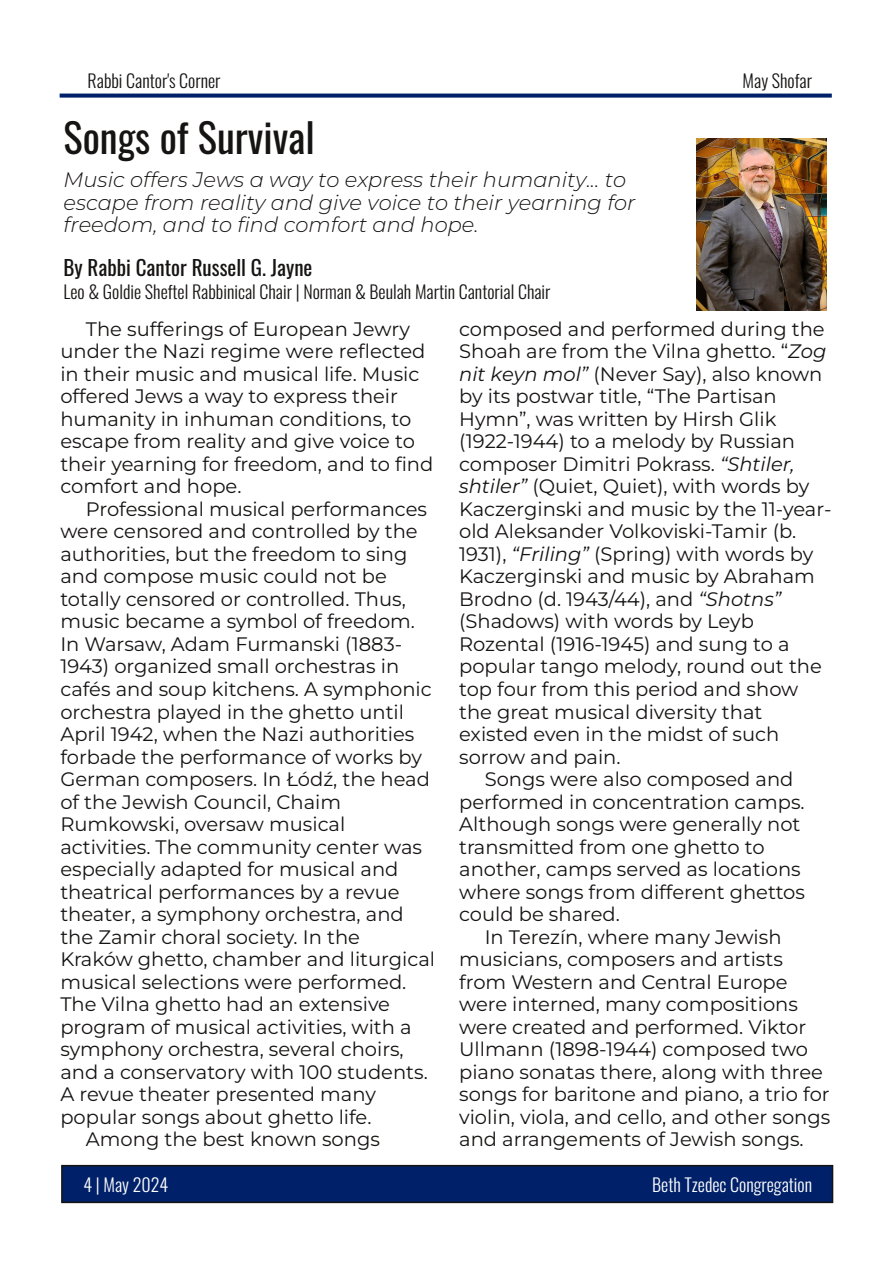
<style>
.page{position:relative;width:893px;height:1263px;background:#fff}
.page>*{position:absolute;margin:0;border:0;box-sizing:border-box;transform-origin:0 0}
.t1{font:40.5px "Oswald";color:#161413}
.t2{font:italic 300 21px/22.5px "Montserrat";color:#161413}
.t3{font:21px "Oswald";color:#161413}
.t4{font:19.5px/22.5px "Montserrat";color:#161413}
.t5{font:300 18px "Oswald";color:#161413}
.t6{font:300 18px "Oswald";color:#fff}
.s1{font-style:italic}
</style>
<div class="page">
<div style="left:62px;top:1165px;width:770px;height:37px;background:#002169"></div>
<div style="left:61px;top:1165px;width:772px;height:38px;border:2px solid #161413"></div>
<div style="left:60px;top:94px;width:772px;height:4px;border:2px solid #002169"></div>
<img style="left:697px;top:138px;width:129px;height:172px">
<p class="t5" style="left:88px;top:67px;width:134px">Rabbi Cantor's Corner</p>
<h1 class="t1" style="left:64px;top:105px;width:253px">Songs of Survival</h1>
<p class="t2" style="left:64px;top:169px;width:573px">Music offers Jews a way to express their humanity... to escape from reality and give voice to their yearning for freedom, and to find comfort and hope.</p>
<p class="t3" style="left:64px;top:251px;width:250px">By Rabbi Cantor Russell G. Jayne</p>
<p class="t5" style="left:64px;top:277px;width:489px">Leo &amp; Goldie Sheftel Rabbinical Chair | Norman &amp; Beulah Martin Cantorial Chair</p>
<p class="t5" style="left:743px;top:67px;width:71px">May Shofar</p>
<p class="t4" style="left:60px;top:318px;width:374px;text-indent:26px">The sufferings of European Jewry under the Nazi regime were reflected in their music and musical life. Music offered Jews a way to express their humanity in inhuman conditions, to escape from reality and give voice to their yearning for freedom, and to find comfort and hope.</p>
<p class="t4" style="left:86px;top:498px;width:343px">Professional musical performances</p>
<p class="t4" style="left:60px;top:520px;width:359px">were censored and controlled by the</p>
<p class="t4" style="left:60px;top:543px;width:349px">authorities, but the freedom to sing</p>
<p class="t4" style="left:60px;top:565px;width:328px">and compose music could not be</p>
<p class="t4" style="left:60px;top:588px;width:347px">totally censored or controlled. Thus,</p>
<p class="t4" style="left:60px;top:610px;width:356px">music became a symbol of freedom.</p>
<p class="t4" style="left:60px;top:633px;width:343px">In Warsaw, Adam Furmanski (1883-</p>
<p class="t4" style="left:60px;top:655px;width:340px">1943) organized small orchestras in</p>
<p class="t4" style="left:60px;top:678px;width:373px">cafés and soup kitchens. A symphonic</p>
<p class="t4" style="left:60px;top:700px;width:345px">orchestra played in the ghetto until</p>
<p class="t4" style="left:60px;top:723px;width:356px">April 1942, when the Nazi authorities</p>
<p class="t4" style="left:60px;top:745px;width:363px">forbade the performance of works by</p>
<p class="t4" style="left:60px;top:768px;width:371px">German composers. In Łódź, the head</p>
<p class="t4" style="left:60px;top:790px;width:282px">of the Jewish Council, Chaim</p>
<p class="t4" style="left:60px;top:813px;width:287px">Rumkowski, oversaw musical</p>
<p class="t4" style="left:60px;top:835px;width:363px">activities. The community center was</p>
<p class="t4" style="left:60px;top:858px;width:340px">especially adapted for musical and</p>
<p class="t4" style="left:60px;top:880px;width:341px">theatrical performances by a revue</p>
<p class="t4" style="left:60px;top:903px;width:345px">theater, a symphony orchestra, and</p>
<p class="t4" style="left:60px;top:925px;width:301px">the Zamir choral society. In the</p>
<p class="t4" style="left:60px;top:948px;width:376px">Kraków ghetto, chamber and liturgical</p>
<p class="t4" style="left:60px;top:970px;width:348px">musical selections were performed.</p>
<p class="t4" style="left:60px;top:993px;width:331px">The Vilna ghetto had an extensive</p>
<p class="t4" style="left:60px;top:1015px;width:353px">program of musical activities, with a</p>
<p class="t4" style="left:60px;top:1038px;width:345px">symphony orchestra, several choirs,</p>
<p class="t4" style="left:60px;top:1060px;width:369px">and a conservatory with 100 students.</p>
<p class="t4" style="left:60px;top:1083px;width:317px">A revue theater presented many</p>
<p class="t4" style="left:60px;top:1105px;width:313px">popular songs about ghetto life.</p>
<p class="t4" style="left:86px;top:1128px;width:295px">Among the best known songs</p>
<p class="t4" style="left:459px;top:318px;width:367px">composed and performed during the</p>
<p class="t4" style="left:459px;top:340px;width:369px">Shoah are from the Vilna ghetto. “<span class="s1">Zog</span></p>
<p class="t4" style="left:459px;top:363px;width:365px"><span class="s1">nit keyn mol”</span> (Never Say), also known</p>
<p class="t4" style="left:459px;top:385px;width:319px">by its postwar title, “The Partisan</p>
<p class="t4" style="left:459px;top:408px;width:319px">Hymn”, was written by Hirsh Glik</p>
<p class="t4" style="left:459px;top:430px;width:337px">(1922-1944) to a melody by Russian</p>
<p class="t4" style="left:459px;top:453px;width:337px">composer Dimitri Pokrass. <span class="s1">“Shtiler,</span></p>
<p class="t4" style="left:459px;top:475px;width:352px"><span class="s1">shtiler”</span> (Quiet, Quiet), with words by</p>
<p class="t4" style="left:459px;top:498px;width:374px">Kaczerginski and music by the 11-year-</p>
<p class="t4" style="left:459px;top:520px;width:339px">old Aleksander Volkoviski-Tamir (b.</p>
<p class="t4" style="left:459px;top:543px;width:356px">1931), <span class="s1">“Friling”</span> (Spring) with words by</p>
<p class="t4" style="left:459px;top:565px;width:357px">Kaczerginski and music by Abraham</p>
<p class="t4" style="left:459px;top:588px;width:324px">Brodno (d. 1943/44), and <span class="s1">“Shotns”</span></p>
<p class="t4" style="left:459px;top:610px;width:296px">(Shadows) with words by Leyb</p>
<p class="t4" style="left:459px;top:633px;width:332px">Rozental (1916-1945) and sung to a</p>
<p class="t4" style="left:459px;top:655px;width:364px">popular tango melody, round out the</p>
<p class="t4" style="left:459px;top:678px;width:341px">top four from this period and show</p>
<p class="t4" style="left:459px;top:700px;width:305px">the great musical diversity that</p>
<p class="t4" style="left:459px;top:723px;width:322px">existed even in the midst of such</p>
<p class="t4" style="left:459px;top:745px;width:163px">sorrow and pain.</p>
<p class="t4" style="left:485px;top:768px;width:310px">Songs were also composed and</p>
<p class="t4" style="left:459px;top:790px;width:347px">performed in concentration camps.</p>
<p class="t4" style="left:459px;top:813px;width:343px">Although songs were generally not</p>
<p class="t4" style="left:459px;top:835px;width:307px">transmitted from one ghetto to</p>
<p class="t4" style="left:459px;top:858px;width:343px">another, camps served as locations</p>
<p class="t4" style="left:459px;top:880px;width:347px">where songs from different ghettos</p>
<p class="t4" style="left:459px;top:903px;width:162px">could be shared.</p>
<p class="t4" style="left:485px;top:925px;width:298px">In Terezín, where many Jewish</p>
<p class="t4" style="left:459px;top:948px;width:325px">musicians, composers and artists</p>
<p class="t4" style="left:459px;top:970px;width:330px">from Western and Central Europe</p>
<p class="t4" style="left:459px;top:993px;width:340px">were interned, many compositions</p>
<p class="t4" style="left:459px;top:1015px;width:349px">were created and performed. Viktor</p>
<p class="t4" style="left:459px;top:1038px;width:350px">Ullmann (1898-1944) composed two</p>
<p class="t4" style="left:459px;top:1060px;width:365px">piano sonatas there, along with three</p>
<p class="t4" style="left:459px;top:1083px;width:372px">songs for baritone and piano, a trio for</p>
<p class="t4" style="left:459px;top:1105px;width:373px">violin, viola, and cello, and other songs</p>
<p class="t4" style="left:459px;top:1128px;width:346px">and arrangements of Jewish songs.</p>
<p class="t6" style="left:83px;top:1170px;width:86px">4 | May 2024</p>
<p class="t6" style="left:652px;top:1170px;width:161px">Beth Tzedec Congregation</p>
</div>
